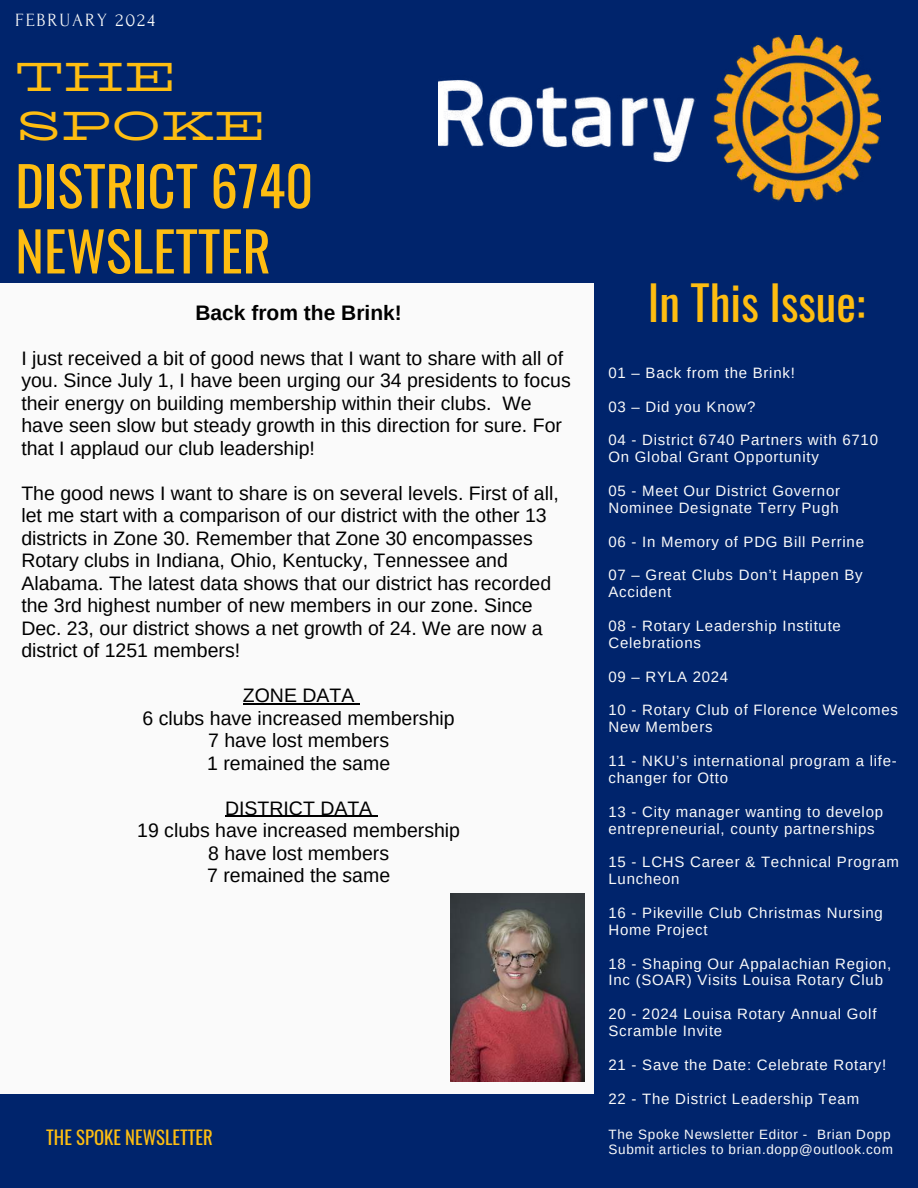
<style>
.page{position:relative;width:918px;height:1188px;background:#fafafa}
.page>*{position:absolute;margin:0;border:0;box-sizing:border-box;transform-origin:0 0}
.t1{font:54.45px/65.2px "Oswald";color:#febd11}
.t2{font:46.65px "Oswald";color:#febd11}
.t3{font:40.95px/48.3px "Bio Rhyme Expanded";color:#febd11}
.t4{font:700 21px "Arimo";color:#000}
.t5{font:19.5px/22.5px "Arimo";color:#000}
.t6{font:18.75px "Oswald";color:#febd11}
.t7{font:18.6px "Forum";letter-spacing:.1em;color:#fafafa}
.t8{font:15px/16.8px "Arimo";letter-spacing:.05em;color:#fafafa}
.t9{font:13.5px/15.8px "Arimo";letter-spacing:.05em;color:#fafafa}
</style>
<div class="page">
<div style="left:594px;top:274px;width:324px;height:914px;background:#00246c"></div>
<div style="left:0;top:0;width:918px;height:283px;background:#00246c"></div>
<div style="left:0;top:1094px;width:901px;height:94px;background:#00246c"></div>
<img style="left:438px;top:35px;width:443px;height:167px">
<img style="left:450px;top:894px;width:134px;height:188px">
<hr style="left:243px;top:703px;width:111px;height:1px;background:#000">
<hr style="left:225px;top:816px;width:147px;height:1px;background:#000">
<p class="t7" style="left:15px;top:10px;width:141px">FEBRUARY 2024</p>
<h3 class="t3" style="left:15px;top:53px;width:253px">THE<br>SPOKE</h3>
<h1 class="t1" style="left:15px;top:151px;width:300px">DISTRICT 6740<br>NEWSLETTER</h1>
<p class="t4" style="left:195px;top:301px;width:208px">Back from the Brink!</p>
<p class="t5" style="left:21px;top:347px;width:551px">I just received a bit of good news that I want to share with all of you. Since July 1, I have been urging our 34 presidents to focus their energy on building membership within their clubs. We have seen slow but steady growth in this direction for sure. For that I applaud our club leadership!</p>
<p class="t5" style="left:21px;top:482px;width:539px">The good news I want to share is on several levels. First of all, let me start with a comparison of our district with the other 13 districts in Zone 30. Remember that Zone 30 encompasses Rotary clubs in Indiana, Ohio, Kentucky, Tennessee and Alabama. The latest data shows that our district has recorded the 3rd highest number of new members in our zone. Since Dec. 23, our district shows a net growth of 24. We are now a district of 1251 members!</p>
<p class="t5" style="left:143px;top:684px;width:314px;text-align:center">ZONE DATA<br>6 clubs have increased membership<br>7 have lost members<br>1 remained the same</p>
<p class="t5" style="left:137px;top:797px;width:324px;text-align:center">DISTRICT DATA<br>19 clubs have increased membership<br>8 have lost members<br>7 remained the same</p>
<p class="t6" style="left:46px;top:1123px;width:168px">THE SPOKE NEWSLETTER</p>
<h2 class="t2" style="left:648px;top:267px;width:219px">In This Issue:</h2>
<p class="t8" style="left:609px;top:364px;width:188px">01 – Back from the Brink!</p>
<p class="t8" style="left:609px;top:398px;width:148px">03 – Did you Know?</p>
<p class="t8" style="left:609px;top:432px;width:271px">04 - District 6740 Partners with 6710<br>On Global Grant Opportunity</p>
<p class="t8" style="left:609px;top:483px;width:233px">05 - Meet Our District Governor<br>Nominee Designate Terry Pugh</p>
<p class="t8" style="left:609px;top:533px;width:257px">06 - In Memory of PDG Bill Perrine</p>
<p class="t8" style="left:609px;top:567px;width:256px">07 – Great Clubs Don’t Happen By<br>Accident</p>
<p class="t8" style="left:609px;top:618px;width:234px">08 - Rotary Leadership Institute<br>Celebrations</p>
<p class="t8" style="left:609px;top:668px;width:121px">09 – RYLA 2024</p>
<p class="t8" style="left:609px;top:702px;width:291px">10 - Rotary Club of Florence Welcomes<br>New Members</p>
<p class="t8" style="left:609px;top:753px;width:290px">11 - NKU’s international program a life&shy;changer for Otto</p>
<p class="t8" style="left:609px;top:803px;width:276px">13 - City manager wanting to develop entrepreneurial, county partnerships</p>
<p class="t8" style="left:609px;top:854px;width:292px">15 - LCHS Career &amp; Technical Program<br>Luncheon</p>
<p class="t8" style="left:609px;top:904px;width:276px">16 - Pikeville Club Christmas Nursing<br>Home Project</p>
<p class="t8" style="left:609px;top:955px;width:284px">18 - Shaping Our Appalachian Region,<br>Inc (SOAR) Visits Louisa Rotary Club</p>
<p class="t8" style="left:609px;top:1006px;width:270px">20 - 2024 Louisa Rotary Annual Golf<br>Scramble Invite</p>
<p class="t8" style="left:609px;top:1056px;width:279px">21 - Save the Date: Celebrate Rotary!</p>
<p class="t8" style="left:609px;top:1090px;width:252px">22 - The District Leadership Team</p>
<p class="t9" style="left:609px;top:1126px;width:286px">The Spoke Newsletter Editor - Brian Dopp<br>Submit articles to brian.dopp@outlook.com</p>
</div>
